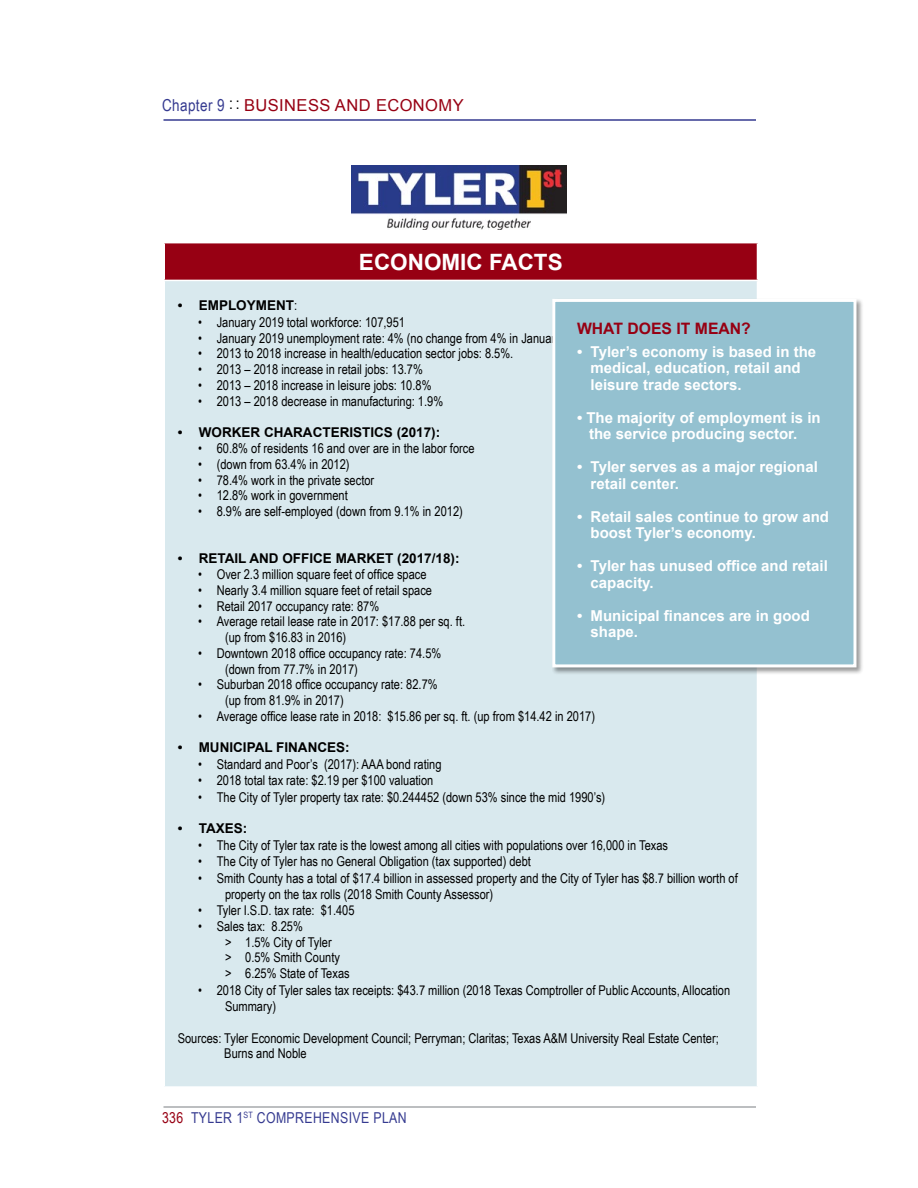
<style>
.page{position:relative;width:918px;height:1188px;background:#fff}
.page>*{position:absolute;margin:0;border:0;box-sizing:border-box;transform-origin:0 0}
.t1{font:700 22.5px "Arial";color:#fff}
.t2{font:16.5px "Arial";letter-spacing:.025em;color:#970013}
.t3{font:700 15.75px "Arial";color:#970013}
.t4{font:700 15px/16.5px "Arial";color:#fff}
.t5{font:15px "Arial Narrow";letter-spacing:.025em;color:#353a90}
.t6{font:13.5px/15.8px "Arial Narrow";color:#000}
.t7{font:700 13.5px "Arial";color:#000}
.s1{font-family:"Arial Narrow";color:#353a90}
.s2{font-family:"Arial Narrow";color:#000}
.s3{font-family:"Arial Narrow";font-weight:400}
.s4{color:#970013}
</style>
<div class="page">
<hr style="left:164px;top:119px;width:592px;height:2px;background:#353a90">
<hr style="left:164px;top:1106px;width:592px;height:2px;background:#a7a9ac">
<div style="left:164px;top:243px;width:594px;height:37px;background:#970013"></div>
<div style="left:164px;top:280px;width:594px;height:809px;background:#d9e9ee"></div>
<hr style="left:164px;top:243px;width:1px;height:37px;background:#fff">
<hr style="left:757px;top:243px;width:1px;height:37px;background:#fff">
<hr style="left:164px;top:280px;width:594px;height:1px;background:#fff">
<hr style="left:164px;top:281px;width:1px;height:805px;background:#fff">
<hr style="left:757px;top:281px;width:1px;height:805px;background:#fff">
<div style="left:164px;top:1086px;width:594px;height:5px;background:#fff"></div>
<div style="left:552px;top:298px;width:312px;height:377px;background:#000;opacity:.4"></div>
<div style="left:554px;top:300px;width:301px;height:366px;background:#94c1d0"></div>
<div style="left:552px;top:299px;width:304px;height:368px;border:3px solid #fff"></div>
<img style="left:351px;top:166px;width:216px;height:64px">
<p class="t2" style="left:162px;top:94px;width:303px"><span class="s1">Chapter 9</span> <span class="s2">: :</span> BUSINESS AND ECONOMY</p>
<h1 class="t1" style="left:359px;top:247px;width:205px">economic FACTs</h1>
<p class="t7" style="left:178px;top:297px;width:121px">• Employment<span class="s3">:</span></p>
<p class="t6" style="left:198px;top:314px;width:209px">• January 2019 total workforce: 107,951</p>
<p class="t6" style="left:198px;top:330px;width:396px">• January 2019 unemployment rate: 4% (no change from 4% in January 2018)</p>
<p class="t6" style="left:198px;top:345px;width:317px">• 2013 to 2018 increase in health/education sector jobs: 8.5%.</p>
<p class="t6" style="left:198px;top:361px;width:226px">• 2013 – 2018 increase in retail jobs: 13.7%</p>
<p class="t6" style="left:198px;top:377px;width:235px">• 2013 – 2018 increase in leisure jobs: 10.8%</p>
<p class="t6" style="left:198px;top:393px;width:247px">• 2013 – 2018 decrease in manufacturing: 1.9%</p>
<p class="t7" style="left:178px;top:424px;width:145px">• Worker Characte</p>
<p class="t7" style="left:340px;top:424px;width:102px">ristics (2017):</p>
<p class="t6" style="left:198px;top:440px;width:278px">• 60.8% of residents 16 and over are in the labor force</p>
<p class="t6" style="left:198px;top:456px;width:153px">• (down from 63.4% in 2012)</p>
<p class="t6" style="left:198px;top:471px;width:178px">• 78.4% work in the private sector</p>
<p class="t6" style="left:198px;top:487px;width:151px">• 12.8% work in government</p>
<p class="t6" style="left:198px;top:503px;width:266px">• 8.9% are self-employed (down from 9.1% in 2012)</p>
<p class="t7" style="left:178px;top:550px;width:17px">• Ret</p>
<p class="t7" style="left:225px;top:550px;width:93px">ail and Office</p>
<p class="t7" style="left:336px;top:550px;width:125px">Market (2017/18):</p>
<p class="t6" style="left:198px;top:566px;width:230px">• Over 2.3 million square feet of office space</p>
<p class="t6" style="left:198px;top:582px;width:236px">• Nearly 3.4 million square feet of retail space</p>
<p class="t6" style="left:198px;top:597px;width:183px">• Retail 2017 occupancy rate: 87%</p>
<p class="t6" style="left:225px;top:613px;width:242px;text-indent:-27px">• Average retail lease rate in 2017: $17.88 per sq. ft. (up from $16.83 in 2016)</p>
<p class="t6" style="left:225px;top:645px;width:218px;text-indent:-27px">• Downtown 2018 office occupancy rate: 74.5% (down from 77.7% in 2017)</p>
<p class="t6" style="left:225px;top:676px;width:214px;text-indent:-27px">• Suburban 2018 office occupancy rate: 82.7% (up from 81.9% in 2017)</p>
<p class="t6" style="left:198px;top:708px;width:399px">• Average office lease rate in 2018: $15.86 per sq. ft. (up from $14.42 in 2017)</p>
<p class="t7" style="left:178px;top:739px;width:59px">• Municip</p>
<p class="t7" style="left:255px;top:739px;width:96px">al Fi nances:</p>
<p class="t6" style="left:198px;top:756px;width:245px">• Standard and Poor’s (2017): AAA bond rating</p>
<p class="t6" style="left:198px;top:772px;width:237px">• 2018 total tax rate: $2.19 per $100 valuation</p>
<p class="t6" style="left:198px;top:789px;width:409px">• The City of Tyler property tax rate: $0.244452 (down 53% since the mid 1990’s)</p>
<p class="t7" style="left:178px;top:820px;width:71px">• Taxes:</p>
<p class="t6" style="left:198px;top:837px;width:472px">• The City of Tyler tax rate is the lowest among all cities with populations over 16,000 in Texas</p>
<p class="t6" style="left:198px;top:853px;width:335px">• The City of Tyler has no General Obligation (tax supported) debt</p>
<p class="t6" style="left:225px;top:869px;width:514px;line-height:16.5px;text-indent:-27px">• Smith County has a total of $17.4 billion in assessed property and the City of Tyler has $8.7 billion worth of property on the tax rolls (2018 Smith County Assessor)</p>
<p class="t6" style="left:198px;top:902px;width:158px">• Tyler I.S.D. tax rate: $1.405</p>
<p class="t6" style="left:225px;top:918px;width:126px;text-indent:-27px">• Sales tax: 8.25%<br>&gt; 1.5% City of Tyler<br>&gt; 0.5% Smith County &gt; 6.25% State of Texas</p>
<p class="t6" style="left:225px;top:981px;width:507px;line-height:16.5px;text-indent:-27px">• 2018 City of Tyler sales tax receipts: $43.7 million (2018 Texas Comptroller of Public Accounts, Allocation<br>Summary)</p>
<p class="t6" style="left:224px;top:1029px;width:496px;text-indent:-47px">Sources: Tyler Economic Development Council; Perryman; Claritas; Texas A&amp;M University Real Estate Center;<br>Burns and Noble</p>
<p class="t3" style="left:577px;top:318px;width:175px">WHAT DOES IT MEAN ?</p>
<p class="t4" style="left:591px;top:344px;width:227px;text-indent:-14px">• Tyler’s economy is based in the medical, education, retail and leisure trade sectors.</p>
<p class="t4" style="left:589px;top:410px;width:233px;text-indent:-12px">• The majority of employment is in the service producing sector.</p>
<p class="t4" style="left:591px;top:459px;width:229px;text-indent:-14px">• Tyler serves as a major regional retail center.</p>
<p class="t4" style="left:591px;top:509px;width:240px;text-indent:-14px">• Retail sales continue to grow and boost Tyler’s economy.</p>
<p class="t4" style="left:591px;top:558px;width:239px;text-indent:-14px">• Tyler has unused office and retail capacity.</p>
<p class="t4" style="left:591px;top:608px;width:221px;text-indent:-14px">• M unicipal finances are in good shape.</p>
<p class="t5" style="left:162px;top:1107px;width:246px"><span class="s4">336</span> Tyler 1<sup>st</sup> Comprehensive plan</p>
</div>
